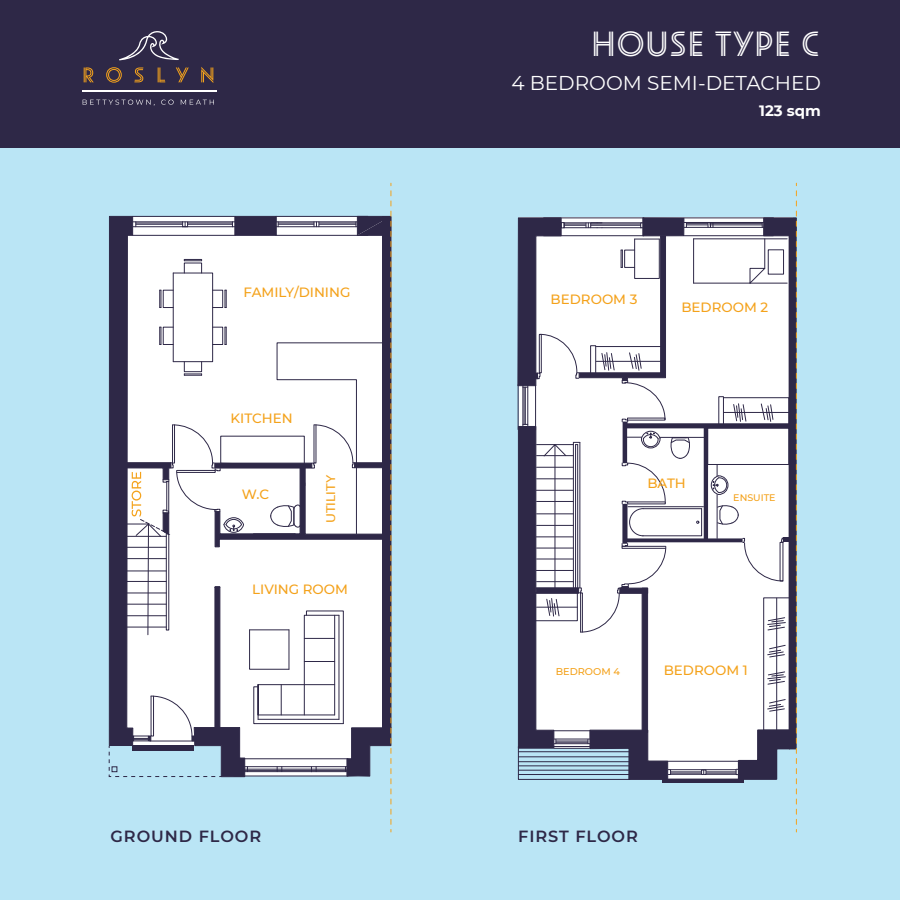
<style>
.page{position:relative;width:900px;height:900px;background:#bae5f5}
.page>*{position:absolute;margin:0;border:0;box-sizing:border-box;transform-origin:0 0}
.t1{font:40px "Oskar Inline One";color:#fff}
.t2{font:20px "Montserrat";color:#fff}
.t3{font:600 16.15px "Montserrat";letter-spacing:.06em;color:#2e2847}
.t4{font:700 15px "Montserrat";color:#fff}
.t5{font:500 13.45px "Montserrat";color:#f4a21b}
.t6{font:13px "Myriad Pro";color:#f4a21b;scale:1.18 1}
.t7{font:500 9.8px "Montserrat";color:#f4a21b}
.t8{font:500 9.5px "Montserrat";color:#f4a21b}
</style>
<div class="page">
<div style="left:0;top:0;width:900px;height:147px;background:#2e2847"></div>
<svg style="left:84px;top:68px;width:10px;height:14px"></svg>
<svg style="left:106px;top:67px;width:16px;height:16px"></svg>
<svg style="left:134px;top:68px;width:9px;height:14px"></svg>
<svg style="left:158px;top:68px;width:7px;height:14px"></svg>
<svg style="left:176px;top:68px;width:13px;height:14px"></svg>
<svg style="left:201px;top:67px;width:12px;height:16px"></svg>
<hr style="left:82px;top:91px;width:134px;height:1px;background:#fff">
<svg style="left:83px;top:100px;width:72px;height:6px"></svg>
<svg style="left:161px;top:100px;width:13px;height:5px"></svg>
<svg style="left:181px;top:100px;width:33px;height:5px"></svg>
<svg style="left:119px;top:31px;width:60px;height:29px"></svg>
<svg style="left:109px;top:183px;width:283px;height:649px"></svg>
<svg style="left:517px;top:183px;width:280px;height:649px"></svg>
<p class="t5" style="left:244px;top:283px;width:108px">FAMILY/DINING</p>
<p class="t5" style="left:231px;top:409px;width:64px">KITCHEN</p>
<p class="t5" style="left:242px;top:485px;width:29px">W.C</p>
<p class="t6" style="left:323px;top:523px;width:42px;rotate:-90deg">UTILITY</p>
<p class="t5" style="left:252px;top:580px;width:97px">LIVING ROOM</p>
<h1 class="t1" style="left:591px;top:22px;width:230px">HOUSE TYPE C</h1>
<h2 class="t2" style="left:511px;top:69px;width:311px">4 BEDROOM SEMI-DETACHED</h2>
<p class="t4" style="left:759px;top:100px;width:63px">123 sqm</p>
<p class="t5" style="left:551px;top:290px;width:88px">BEDROOM 3</p>
<p class="t5" style="left:681px;top:298px;width:88px">BEDROOM 2</p>
<p class="t5" style="left:647px;top:474px;width:40px">BATH</p>
<p class="t8" style="left:733px;top:491px;width:44px">ENSUITE</p>
<p class="t7" style="left:556px;top:665px;width:66px">BEDROOM 4</p>
<p class="t5" style="left:664px;top:661px;width:86px">BEDROOM 1</p>
<p class="t3" style="left:110px;top:825px;width:152px">GROUND FLOOR</p>
<p class="t3" style="left:518px;top:825px;width:121px">FIRST FLOOR</p>
</div>
